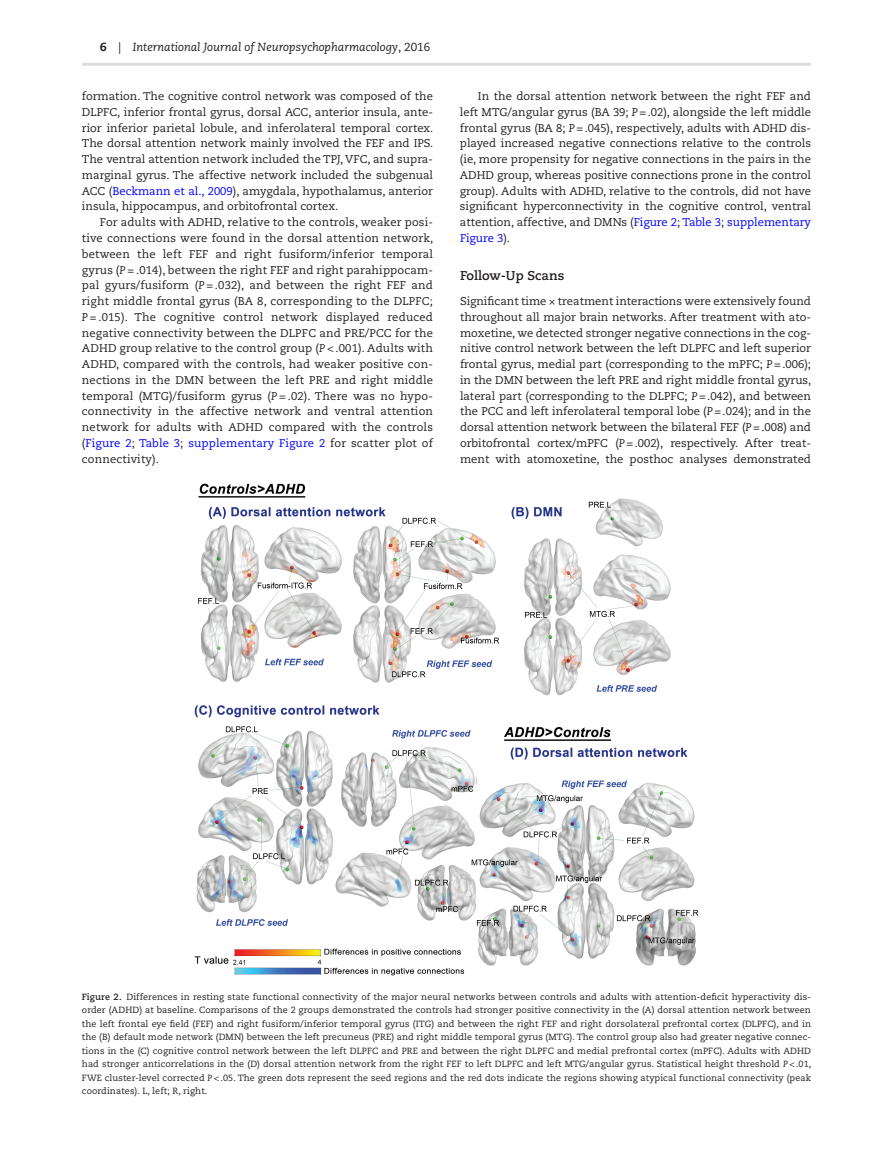
<style>
.page{position:relative;width:893px;height:1174px;background:#fff}
.page>*{position:absolute;margin:0;border:0;box-sizing:border-box;transform-origin:0 0}
.t1{font:700 12.75px "Caecilia LT Std";color:#231f20}
.t2{font:italic 11.7px "Caecilia LT Std";color:#231f20}
.t3{font:11.25px/15.8px "Caecilia LT Std";color:#231f20;text-align:justify}
.t4{font:9px/13.5px "Caecilia LT Std";letter-spacing:.01em;color:#231f20;text-align:justify}
.s1{font-weight:800;font-style:normal}
.s2{font-style:normal}
.s3{color:#00f}
.s4{font-style:italic}
.s5{font-weight:700}
</style>
<div class="page">
<hr style="left:82px;top:63px;width:729px;height:3px;background:#dcdddf">
<img style="left:194px;top:484px;width:504px;height:492px">
<p class="t2" style="left:100px;top:40px;width:332px"><span class="s1">6</span> <span class="s2">|</span> International Journal of Neuropsychopharmacology<span class="s2">, 2016</span></p>
<p class="t3" style="left:82px;top:89px;width:353px">formation. The cognitive control network was composed of the DLPFC, inferior frontal gyrus, dorsal ACC, anterior insula, ante&shy;rior inferior parietal lobule, and inferolateral temporal cortex.<br>The dorsal attention network mainly involved the FEF and IPS.<br>The ventral attention network included the TPJ, VFC, and supra&shy;marginal gyrus. The affective network included the subgenual ACC (<span class="s3">Beckmann et al., 2009</span>), amygdala, hypothalamus, anterior insula, hippocampus, and orbitofrontal cortex.</p>
<p class="t3" style="left:82px;top:215px;width:353px;text-indent:18px">For adults with ADHD, relative to the controls, weaker posi&shy;tive connections were found in the dorsal attention network, between the left FEF and right fusiform/inferior temporal gyrus (<span class="s4">P =</span> .014), between the right FEF and right parahippocam&shy;pal gyurs/fusiform (<span class="s4">P =</span> .032), and between the right FEF and right middle frontal gyrus (BA 8, corresponding to the DLPFC; <span class="s4">P =</span> .015). The cognitive control network displayed reduced negative connectivity between the DLPFC and PRE/PCC for the ADHD group relative to the control group (<span class="s4">P &lt;</span> .001). Adults with ADHD, compared with the controls, had weaker positive con&shy;nections in the DMN between the left PRE and right middle temporal (MTG)/fusiform gyrus (<span class="s4">P =</span> .02). There was no hypo&shy;connectivity in the affective network and ventral attention network for adults with ADHD compared with the controls (<span class="s3">Figure 2</span>; <span class="s3">Table 3</span>; <span class="s3">supplementary Figure 2</span> for scatter plot of connectivity).</p>
<p class="t3" style="left:460px;top:89px;width:353px;text-indent:18px">In the dorsal attention network between the right FEF and left MTG/angular gyrus (BA 39; <span class="s4">P=</span>.02), alongside the left middle frontal gyrus (BA 8; <span class="s4">P=</span>.045), respectively, adults with ADHD dis&shy;played increased negative connections relative to the controls (ie, more propensity for negative connections in the pairs in the ADHD group, whereas positive connections prone in the control group). Adults with ADHD, relative to the controls, did not have significant hyperconnectivity in the cognitive control, ventral attention, affective, and DMNs (<span class="s3">Figure 2</span>; <span class="s3">Table 3</span>; <span class="s3">supplementary Figure 3</span>).</p>
<p class="t1" style="left:460px;top:267px;width:106px">Follow-Up Scans</p>
<p class="t3" style="left:460px;top:293px;width:353px">Significant time × treatment interactions were extensively found throughout all major brain networks. After treatment with ato&shy;moxetine, we detected stronger negative connections in the cog&shy;nitive control network between the left DLPFC and left superior frontal gyrus, medial part (corresponding to the mPFC; <span class="s4">P=</span>.006); in the DMN between the left PRE and right middle frontal gyrus, lateral part (corresponding to the DLPFC; <span class="s4">P=</span>.042), and between the PCC and left inferolateral temporal lobe (<span class="s4">P=</span>.024); and in the dorsal attention network between the bilateral FEF (<span class="s4">P=</span>.008) and orbitofrontal cortex/mPFC (<span class="s4">P=</span>.002), respectively. After treat&shy;ment with atomoxetine, the posthoc analyses demonstrated</p>
<p class="t4" style="left:82px;top:990px;width:731px"><span class="s5">Figure 2.</span> Differences in resting state functional connectivity of the major neural networks between controls and adults with attention-deficit hyperactivity dis&shy;order (ADHD) at baseline. Comparisons of the 2 groups demonstrated the controls had stronger positive connectivity in the (A) dorsal attention network between the left frontal eye field (FEF) and right fusiform/inferior temporal gyrus (ITG) and between the right FEF and right dorsolateral prefrontal cortex (DLPFC), and in the (B) default mode network (DMN) between the left precuneus (PRE) and right middle temporal gyrus (MTG). The control group also had greater negative connec&shy;tions in the (C) cognitive control network between the left DLPFC and PRE and between the right DLPFC and medial prefrontal cortex (mPFC). Adults with ADHD had stronger anticorrelations in the (D) dorsal attention network from the right FEF to left DLPFC and left MTG/angular gyrus. Statistical height threshold <span class="s4">P&lt;</span>.01, FWE cluster-level corrected <span class="s4">P&lt;</span>.05. The green dots represent the seed regions and the red dots indicate the regions showing atypical functional connectivity (peak coordinates). L, left; R, right.</p>
</div>
